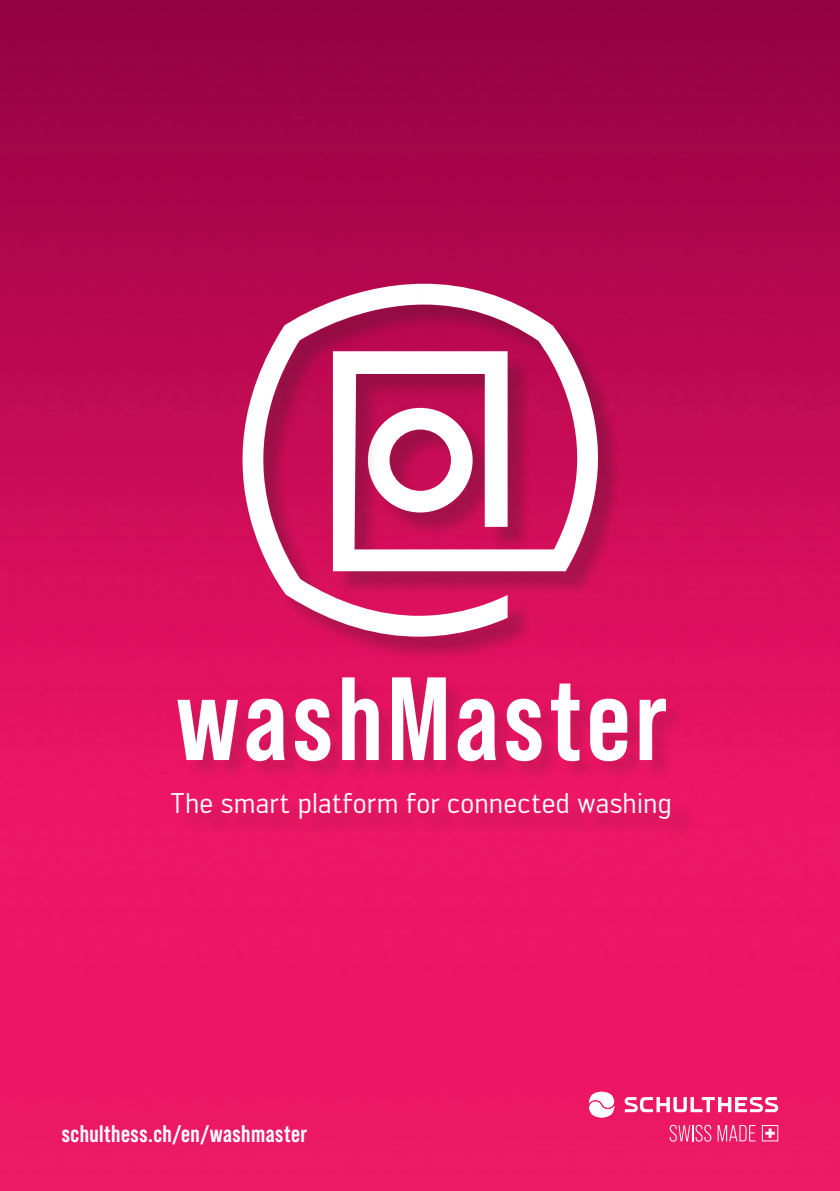
<style>
.page{position:relative;width:840px;height:1191px;background:#fff}
.page>*{position:absolute;margin:0;border:0;box-sizing:border-box;transform-origin:0 0}
.t1{font:700 118px "Bebas Neue Pro";letter-spacing:.04em;color:#fff}
.t2{font:28px "Engel";letter-spacing:.005em;color:#fff}
.t3{font:700 24px "Bebas Neue Pro";letter-spacing:.02em;color:#fff}
</style>
<div class="page">
<img style="left:0;top:0;width:839px;height:1191px">
<div style="left:180px;top:679px;width:505px;height:102px;background:#231f20;opacity:.14"></div>
<div style="left:177px;top:797px;width:515px;height:44px;background:#e81663"></div>
<div style="left:245px;top:287px;width:377px;height:374px;background:#dd105e"></div>
<div style="left:245px;top:287px;width:287px;height:374px;background:#231f20;opacity:.14"></div>
<svg style="left:189px;top:284px;width:318px;height:352px"></svg>
<div style="left:335px;top:287px;width:287px;height:309px;background:#231f20;opacity:.14"></div>
<svg style="left:333px;top:284px;width:302px;height:287px;background:#d1648f"></svg>
<svg style="left:624px;top:1097px;width:153px;height:15px"></svg>
<svg style="left:588px;top:1091px;width:26px;height:26px"></svg>
<svg style="left:669px;top:1124px;width:42px;height:17px"></svg>
<svg style="left:717px;top:1125px;width:38px;height:16px"></svg>
<svg style="left:761px;top:1125px;width:16px;height:16px"></svg>
<h1 class="t1" style="left:176px;top:676px;width:492px">washMaster</h1>
<p class="t2" style="left:171px;top:792px;width:502px">The smart platform for connected washing</p>
<p class="t3" style="left:62px;top:1124px;width:247px">schulthess.ch/en/washmaster</p>
</div>
